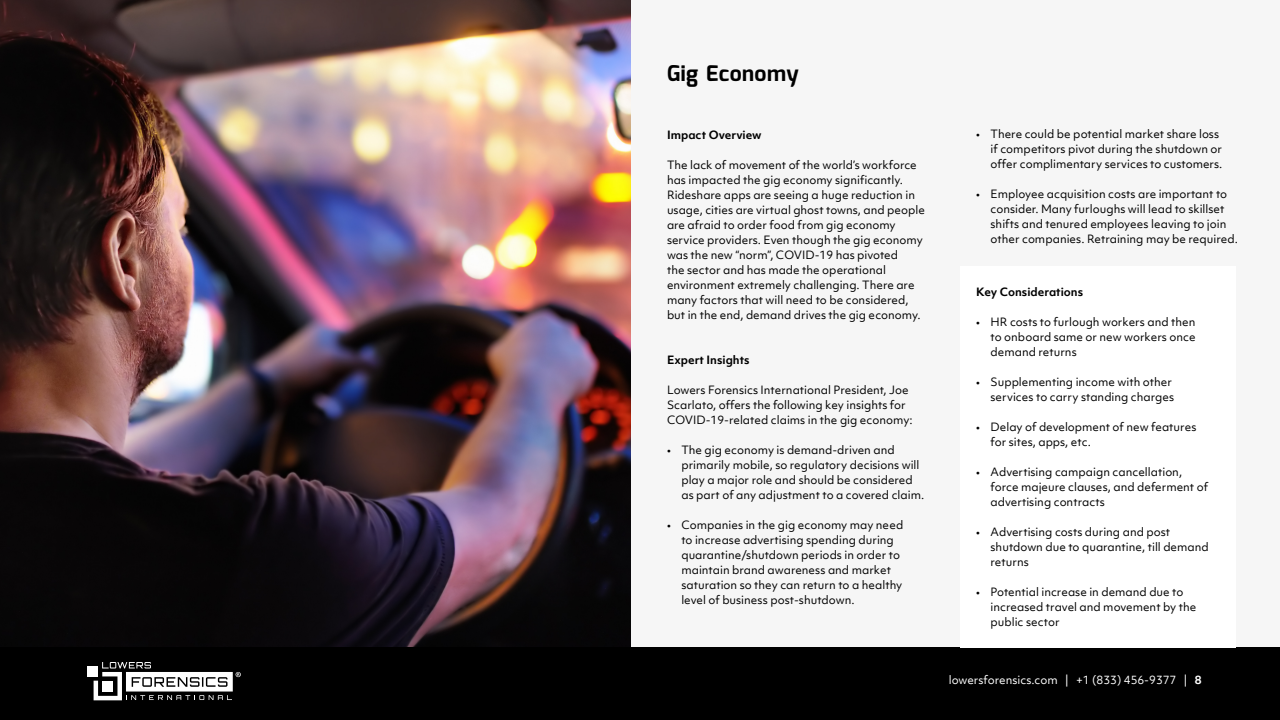
<style>
.page{position:relative;width:1280px;height:720px;background:#fff}
.page>*{position:absolute;margin:0;border:0;box-sizing:border-box;transform-origin:0 0}
.t1{font:700 21.6px "Mina";letter-spacing:.02em;color:#000}
.t2{font:11px/15px "Objektiv Mk 1";color:#000}
.t3{font:700 11px "Objektiv Mk 1";color:#000}
.t4{font:11px "Objektiv Mk 1";color:#fff}
.s1{font-weight:700}
</style>
<div class="page">
<div style="left:319px;top:0;width:961px;height:720px;background:#f6f6f6"></div>
<img style="left:0;top:0;width:631px;height:647px">
<div style="left:0;top:647px;width:1280px;height:73px;background:#000"></div>
<div style="left:87px;top:666px;width:11px;height:10px;background:#fff"></div>
<svg style="left:94px;top:662px;width:147px;height:38px"></svg>
<div style="left:960px;top:266px;width:276px;height:381px;background:#fff"></div>
<h1 class="t1" style="left:667px;top:61px;width:133px">Gig Economy</h1>
<p class="t3" style="left:667px;top:127px;width:96px">Impact Overview</p>
<p class="t2" style="left:667px;top:157px;width:260px">The lack of movement of the world’s workforce has impacted the gig economy significantly.<br>Rideshare apps are seeing a huge reduction in usage, cities are virtual ghost towns, and people are afraid to order food from gig economy service providers. Even though the gig economy was the new “norm”, COVID-19 has pivoted<br>the sector and has made the operational environment extremely challenging. There are many factors that will need to be considered, but in the end, demand drives the gig economy.</p>
<p class="t3" style="left:667px;top:352px;width:84px">Expert Insights</p>
<p class="t2" style="left:667px;top:382px;width:247px">Lowers Forensics International President, Joe<br>Scarlato, offers the following key insights for<br>COVID-19-related claims in the gig economy:</p>
<p class="t2" style="left:681px;top:442px;width:244px;text-indent:-14px">• The gig economy is demand-driven and primarily mobile, so regulatory decisions will play a major role and should be considered as part of any adjustment to a covered claim.</p>
<p class="t2" style="left:681px;top:517px;width:223px;text-indent:-14px">• Companies in the gig economy may need to increase advertising spending during quarantine/shutdown periods in order to maintain brand awareness and market saturation so they can return to a healthy level of business post-shutdown.</p>
<p class="t2" style="left:991px;top:126px;width:233px;text-indent:-14px">• There could be potential market share loss if competitors pivot during the shutdown or offer complimentary services to customers.</p>
<p class="t2" style="left:991px;top:186px;width:249px;text-indent:-14px">• Employee acquisition costs are important to consider. Many furloughs will lead to skillset shifts and tenured employees leaving to join other companies. Retraining may be required.</p>
<p class="t3" style="left:976px;top:284px;width:109px">Key Considerations</p>
<p class="t2" style="left:991px;top:314px;width:207px;text-align:justify;text-indent:-14px">• HR costs to furlough workers and then to onboard same or new workers once demand returns</p>
<p class="t2" style="left:976px;top:374px;width:200px;text-align:right">• Supplementing income with other services to carry standing charges</p>
<p class="t2" style="left:991px;top:419px;width:207px;text-indent:-14px">• Delay of development of new features for sites, apps, etc.</p>
<p class="t2" style="left:991px;top:464px;width:219px;text-indent:-14px">• Advertising campaign cancellation, force majeure clauses, and deferment of advertising contracts</p>
<p class="t2" style="left:991px;top:524px;width:220px;text-indent:-14px">• Advertising costs during and post shutdown due to quarantine, till demand returns</p>
<p class="t2" style="left:991px;top:584px;width:207px;text-indent:-14px">• Potential increase in demand due to increased travel and movement by the public sector</p>
<p class="t4" style="left:949px;top:672px;width:254px">lowersforensics.com | +1 (833) 456-9377 | <span class="s1">8</span></p>
</div>
